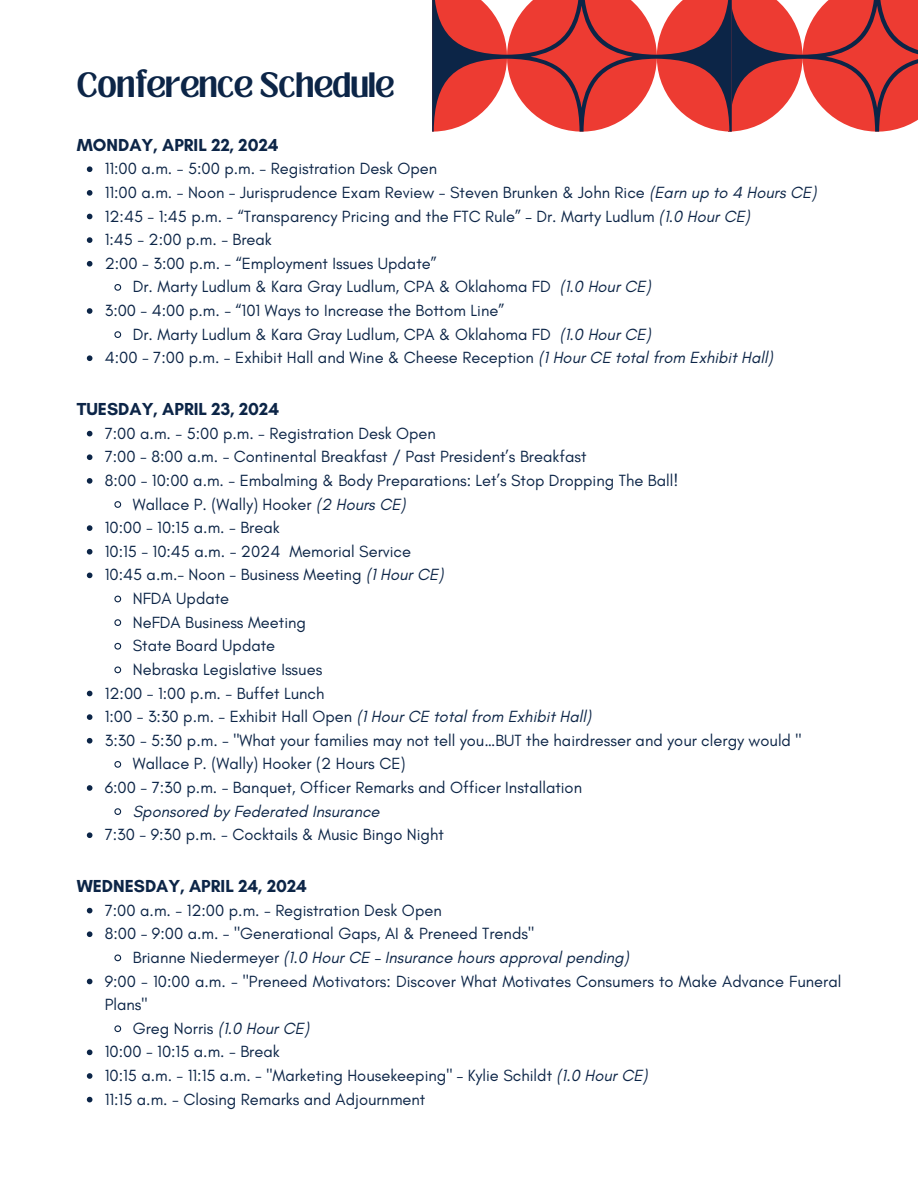
<style>
.page{position:relative;width:918px;height:1188px;background:#fff}
.page>*{position:absolute;margin:0;border:0;box-sizing:border-box;transform-origin:0 0}
.t1{font:700 27px "Loubag";color:#0c2547}
.t2{font:700 17.7px "Glacial Indifference";color:#0c2547}
.t3{font:16.5px "Glacial Indifference";color:#0c2547}
.t4{font:italic 16.5px "Glacial Indifference";color:#0c2547}
.s1{font-style:italic}
.s2{font-style:normal}
</style>
<div class="page">
<svg style="left:87px;top:166px;width:5px;height:6px"></svg>
<svg style="left:87px;top:190px;width:5px;height:6px"></svg>
<svg style="left:87px;top:214px;width:5px;height:5px"></svg>
<svg style="left:87px;top:237px;width:5px;height:6px"></svg>
<svg style="left:87px;top:261px;width:5px;height:6px"></svg>
<svg style="left:114px;top:284px;width:8px;height:7px"></svg>
<svg style="left:87px;top:308px;width:5px;height:6px"></svg>
<svg style="left:114px;top:331px;width:8px;height:7px"></svg>
<svg style="left:87px;top:355px;width:5px;height:6px"></svg>
<svg style="left:87px;top:431px;width:5px;height:5px"></svg>
<svg style="left:87px;top:454px;width:5px;height:6px"></svg>
<svg style="left:87px;top:478px;width:5px;height:6px"></svg>
<svg style="left:114px;top:501px;width:8px;height:7px"></svg>
<svg style="left:87px;top:525px;width:5px;height:6px"></svg>
<svg style="left:87px;top:549px;width:5px;height:6px"></svg>
<svg style="left:87px;top:573px;width:5px;height:5px"></svg>
<svg style="left:114px;top:595px;width:8px;height:8px"></svg>
<svg style="left:114px;top:619px;width:8px;height:7px"></svg>
<svg style="left:114px;top:642px;width:8px;height:8px"></svg>
<svg style="left:114px;top:666px;width:8px;height:8px"></svg>
<svg style="left:87px;top:691px;width:5px;height:5px"></svg>
<svg style="left:87px;top:714px;width:5px;height:6px"></svg>
<svg style="left:87px;top:738px;width:5px;height:6px"></svg>
<svg style="left:114px;top:761px;width:8px;height:7px"></svg>
<svg style="left:87px;top:785px;width:5px;height:6px"></svg>
<svg style="left:114px;top:808px;width:8px;height:7px"></svg>
<svg style="left:87px;top:832px;width:5px;height:6px"></svg>
<svg style="left:87px;top:908px;width:5px;height:5px"></svg>
<svg style="left:87px;top:931px;width:5px;height:6px"></svg>
<svg style="left:114px;top:954px;width:8px;height:8px"></svg>
<svg style="left:87px;top:979px;width:5px;height:5px"></svg>
<svg style="left:114px;top:1025px;width:8px;height:8px"></svg>
<svg style="left:87px;top:1050px;width:5px;height:5px"></svg>
<svg style="left:87px;top:1073px;width:5px;height:6px"></svg>
<svg style="left:87px;top:1097px;width:5px;height:5px"></svg>
<svg style="left:433px;top:0;width:485px;height:131px;background:#ce5554"></svg>
<h1 class="t1" style="left:77px;top:63px;width:319px">Conference Schedule</h1>
<p class="t2" style="left:77px;top:134px;width:203px">MONDAY, APRIL 22, 2024</p>
<p class="t3" style="left:105px;top:159px;width:334px">11:00 a.m. - 5:00 p.m. - Registration Desk Open</p>
<p class="t3" style="left:105px;top:182px;width:713px">11:00 a.m. - Noon - Jurisprudence Exam Review - Steven Brunken &amp; John Rice <span class="s1">(Earn up to 4 Hours CE)</span></p>
<p class="t3" style="left:105px;top:206px;width:647px">12:45 - 1:45 p.m. - “Transparency Pricing and the FTC Rule” – Dr. Marty Ludlum <span class="s1">(1.0 Hour CE)</span></p>
<p class="t3" style="left:105px;top:230px;width:169px">1:45 - 2:00 p.m. - Break</p>
<p class="t3" style="left:105px;top:253px;width:333px">2:00 - 3:00 p.m. - “Employment Issues Update”</p>
<p class="t3" style="left:133px;top:277px;width:520px">Dr. Marty Ludlum &amp; Kara Gray Ludlum, CPA &amp; Oklahoma FD <span class="s1">(1.0 Hour CE)</span></p>
<p class="t3" style="left:105px;top:300px;width:401px">3:00 - 4:00 p.m. - “101 Ways to Increase the Bottom Line”</p>
<p class="t3" style="left:133px;top:324px;width:520px">Dr. Marty Ludlum &amp; Kara Gray Ludlum, CPA &amp; Oklahoma FD <span class="s1">(1.0 Hour CE)</span></p>
<p class="t3" style="left:105px;top:348px;width:670px">4:00 - 7:00 p.m. - Exhibit Hall and Wine &amp; Cheese Reception <span class="s1">(1 Hour CE total from Exhibit Hall)</span></p>
<p class="t2" style="left:77px;top:398px;width:204px">TUESDAY, APRIL 23, 2024</p>
<p class="t3" style="left:105px;top:423px;width:333px">7:00 a.m. - 5:00 p.m. - Registration Desk Open</p>
<p class="t3" style="left:105px;top:447px;width:483px">7:00 - 8:00 a.m. - Continental Breakfast / Past President’s Breakfast</p>
<p class="t3" style="left:105px;top:470px;width:575px">8:00 - 10:00 a.m. - Embalming &amp; Body Preparations: Let’s Stop Dropping The Ball!</p>
<p class="t3" style="left:133px;top:494px;width:274px">Wallace P. (Wally) Hooker <span class="s1">(2 Hours CE)</span></p>
<p class="t3" style="left:105px;top:518px;width:176px">10:00 - 10:15 a.m. - Break</p>
<p class="t3" style="left:105px;top:541px;width:308px">10:15 - 10:45 a.m. - 2024 Memorial Service</p>
<p class="t3" style="left:105px;top:565px;width:340px">10:45 a.m.- Noon - Business Meeting <span class="s1">(1 Hour CE)</span></p>
<p class="t3" style="left:133px;top:588px;width:98px">NFDA Update</p>
<p class="t3" style="left:133px;top:612px;width:175px">NeFDA Business Meeting</p>
<p class="t3" style="left:133px;top:636px;width:144px">State Board Update</p>
<p class="t3" style="left:133px;top:659px;width:191px">Nebraska Legislative Issues</p>
<p class="t3" style="left:105px;top:683px;width:221px">12:00 - 1:00 p.m. - Buffet Lunch</p>
<p class="t3" style="left:105px;top:707px;width:488px">1:00 - 3:30 p.m. - Exhibit Hall Open <span class="s1">(1 Hour CE total from Exhibit Hall)</span></p>
<p class="t3" style="left:105px;top:730px;width:698px">3:30 - 5:30 p.m. - "What your families may not tell you…BUT the hairdresser and your clergy would "</p>
<p class="t3" style="left:133px;top:754px;width:274px">Wallace P. (Wally) Hooker (2 Hours CE)</p>
<p class="t3" style="left:105px;top:777px;width:479px">6:00 - 7:30 p.m. - Banquet, Officer Remarks and Officer Installation</p>
<p class="t4" style="left:133px;top:801px;width:248px">Sponsored by Federated Insurance</p>
<p class="t3" style="left:105px;top:825px;width:341px">7:30 - 9:30 p.m. - Cocktails &amp; Music Bingo Night</p>
<p class="t2" style="left:77px;top:875px;width:232px">WEDNESDAY, APRIL 24, 2024</p>
<p class="t3" style="left:105px;top:900px;width:339px">7:00 a.m. - 12:00 p.m. - Registration Desk Open</p>
<p class="t3" style="left:105px;top:924px;width:431px">8:00 - 9:00 a.m. - "Generational Gaps, AI &amp; Preneed Trends"</p>
<p class="t4" style="left:133px;top:947px;width:498px"><span class="s2">Brianne Niedermeyer</span> (1.0 Hour CE – Insurance hours approval pending)</p>
<p class="t3" style="left:105px;top:971px;width:738px">9:00 - 10:00 a.m. - "Preneed Motivators: Discover What Motivates Consumers to Make Advance Funeral</p>
<p class="t3" style="left:105px;top:995px;width:44px">Plans"</p>
<p class="t4" style="left:133px;top:1018px;width:178px"><span class="s2">Greg Norris</span> (1.0 Hour CE)</p>
<p class="t3" style="left:105px;top:1042px;width:176px">10:00 - 10:15 a.m. - Break</p>
<p class="t3" style="left:105px;top:1065px;width:544px">10:15 a.m. - 11:15 a.m. - "Marketing Housekeeping" – Kylie Schildt <span class="s1">(1.0 Hour CE)</span></p>
<p class="t3" style="left:105px;top:1089px;width:322px">11:15 a.m. - Closing Remarks and Adjournment</p>
</div>
